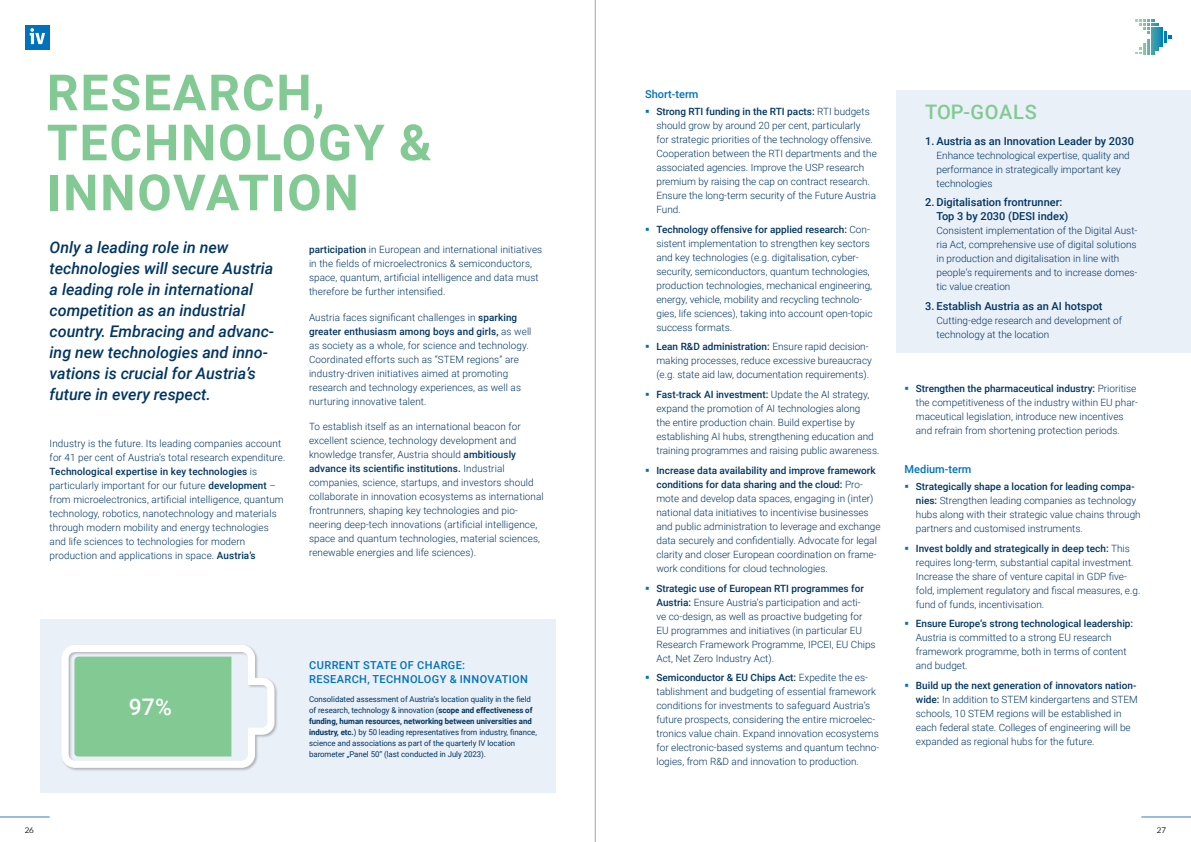
<style>
.page{position:relative;width:1191px;height:842px;background:#fff}
.page>*{position:absolute;margin:0;border:0;box-sizing:border-box;transform-origin:0 0}
.t1{font:700 50px/50px "Roboto";letter-spacing:.035em;color:#83c994}
.t2{font:500 22.8px "Roboto";color:#fff}
.t3{font:500 20px "Roboto";letter-spacing:.03em;color:#83c994}
.t4{font:italic 500 16px/21px "Roboto";color:#003562}
.t5{font:500 11px/14px "Roboto";color:#003562}
.t6{font:500 11px/14px "Roboto";letter-spacing:.035em;color:#0072bc}
.t7{font:500 11px "Roboto";color:#0072bc}
.t8{font:300 10px/14px "Roboto";color:#003562}
.t9{font:500 10px "Roboto";color:#003562}
.t10{font:8px/11px "Roboto";letter-spacing:-.005em;color:#003562}
.t11{font:300 8px "Lato";color:#231f20}
.s1{font-weight:500}
.s2{font-weight:700}
</style>
<div class="page">
<div style="left:896px;top:90px;width:295px;height:262px;background:#eaf0f8"></div>
<div style="left:41px;top:619px;width:515px;height:174px;background:#eaf0f8"></div>
<div style="left:61px;top:644px;width:217px;height:128px;background:#231f20;opacity:.3"></div>
<svg style="left:61px;top:645px;width:213px;height:123px"></svg>
<hr style="left:595px;top:0;width:1px;height:842px;background:#a7a2a0">
<hr style="left:0;top:817px;width:50px;height:1px;background:#7ca7d8">
<hr style="left:1141px;top:817px;width:50px;height:1px;background:#7ca7d8">
<div style="left:25px;top:25px;width:24px;height:25px;background:#0072bc"></div>
<svg style="left:30px;top:28px;width:15px;height:16px"></svg>
<svg style="left:1135px;top:19px;width:36px;height:35px"></svg>
<h1 class="t1" style="left:47px;top:66px;width:386px">RESEARCH,<br>TECHNOLOGY &amp;<br>INNOVATION</h1>
<p class="t4" style="left:50px;top:236px;width:226px">Only a leading role in new technologies will secure Austria a leading role in international competition as an industrial country. Embracing and advanc&shy;ing new technologies and inno&shy;vations is crucial for Austria’s future in every respect.</p>
<p class="t8" style="left:309px;top:242px;width:235px"><span class="s1">participation</span> in European and international initiatives in the fields of microelectronics &amp; semiconductors, space, quantum, artificial intelligence and data must therefore be further intensified.</p>
<p class="t8" style="left:309px;top:310px;width:224px">Austria faces significant challenges in <span class="s1">sparking greater enthusiasm among boys and girls,</span> as well as society as a whole, for science and technology.<br>Coordinated efforts such as “STEM regions” are industry-driven initiatives aimed at promoting research and technology experiences, as well as nurturing innovative talent.</p>
<p class="t8" style="left:309px;top:419px;width:236px">To establish itself as an international beacon for excellent science, technology development and knowledge transfer, Austria should <span class="s1">ambitiously advance its scientific institutions.</span> Industrial companies, science, startups, and investors should collaborate in innovation ecosystems as international frontrunners, shaping key technologies and pio&shy;neering deep-tech innovations (artificial intelligence, space and quantum technologies, material sciences, renewable energies and life sciences).</p>
<p class="t8" style="left:50px;top:436px;width:237px">Industry is the future. Its leading companies account for 41 per cent of Austria’s total research expenditure.<br><span class="s1">Technological expertise in key technologies</span> is particularly important for our future <span class="s1">development</span> – from microelectronics, artificial intelligence, quantum technology, robotics, nanotechnology and materials through modern mobility and energy technologies and life sciences to technologies for modern production and applications in space. <span class="s1">Austria’s</span></p>
<h2 class="t2" style="left:129px;top:691px;width:45px">97%</h2>
<p class="t6" style="left:309px;top:657px;width:220px">CURRENT STATE OF CHARGE:<br>RESEARCH, TECHNOLOGY &amp; INNOVATION</p>
<p class="t10" style="left:309px;top:693px;width:229px">Consolidated assessment of Austria‘s location quality in the field of research, technology &amp; innovation (<span class="s2">scope and effectiveness of funding, human resources, networking between universities and industry, etc.</span>) by 50 leading representatives from industry, finance, science and associations as part of the quarterly IV location barometer „Panel 50“ (last conducted in July 2023).</p>
<p class="t7" style="left:645px;top:87px;width:55px">Short-term</p>
<p class="t8" style="left:656px;top:104px;width:222px"><span class="s1">Strong RTI funding in the RTI pacts:</span> RTI budgets should grow by around 20 per cent, particularly<br>for strategic priorities of the technology offensive.<br>Cooperation between the RTI departments and the associated agencies. Improve the USP research premium by raising the cap on contract research.<br>Ensure the long-term security of the Future Austria Fund.</p>
<p class="t8" style="left:656px;top:222px;width:217px"><span class="s1">Technology offensive for applied research:</span> Con&shy;sistent implementation to strengthen key sectors and key technologies (e.g. digitalisation, cyber&shy;security, semiconductors, quantum technologies, production technologies, mechanical engineering, energy, vehicle, mobility and recycling technolo&shy;gies, life sciences), taking into account open-topic success formats.</p>
<p class="t8" style="left:656px;top:339px;width:217px"><span class="s1">Lean R&amp;D administration:</span> Ensure rapid decision&shy;making processes, reduce excessive bureaucracy (e.g. state aid law, documentation requirements).</p>
<p class="t8" style="left:656px;top:387px;width:224px"><span class="s1">Fast-track AI investment:</span> Update the AI strategy, expand the promotion of AI technologies along<br>the entire production chain. Build expertise by establishing AI hubs, strengthening education and training programmes and raising public awareness.</p>
<p class="t8" style="left:656px;top:463px;width:226px"><span class="s1">Increase data availability and improve framework conditions for data sharing and the cloud:</span> Pro&shy;mote and develop data spaces, engaging in (inter) national data initiatives to incentivise businesses and public administration to leverage and exchange data securely and confidentially. Advocate for legal clarity and closer European coordination on frame&shy;work conditions for cloud technologies.</p>
<p class="t8" style="left:656px;top:581px;width:221px"><span class="s1">Strategic use of European RTI programmes for Austria:</span> Ensure Austria‘s participation and acti-<br>ve co-design, as well as proactive budgeting for EU programmes and initiatives (in particular EU Research Framework Programme, IPCEI, EU Chips Act, Net Zero Industry Act).</p>
<p class="t8" style="left:656px;top:670px;width:224px"><span class="s1">Semiconductor &amp; EU Chips Act:</span> Expedite the es&shy;tablishment and budgeting of essential framework conditions for investments to safeguard Austria‘s future prospects, considering the entire microelec&shy;tronics value chain. Expand innovation ecosystems for electronic-based systems and quantum techno&shy;logies, from R&amp;D and innovation to production.</p>
<h3 class="t3" style="left:925px;top:98px;width:113px">TOP-GOALS</h3>
<p class="t5" style="left:925px;top:133px;width:210px">1. Austria as an Innovation Leader by 2030</p>
<p class="t8" style="left:936px;top:148px;width:195px">Enhance technological expertise, quality and performance in strategically important key technologies</p>
<p class="t5" style="left:936px;top:195px;width:133px;text-indent:-11px">2. Digitalisation frontrunner:<br>Top 3 by 2030 (DESI index)</p>
<p class="t8" style="left:936px;top:223px;width:202px">Consistent implementation of the Digital Aust&shy;ria Act, comprehensive use of digital solutions in production and digitalisation in line with people‘s requirements and to increase domes&shy;tic value creation</p>
<p class="t5" style="left:925px;top:299px;width:179px">3. Establish Austria as an AI hotspot</p>
<p class="t8" style="left:936px;top:313px;width:187px">Cutting-edge research and development of technology at the location</p>
<p class="t8" style="left:916px;top:381px;width:223px"><span class="s1">Strengthen the pharmaceutical industry:</span> Prioritise the competitiveness of the industry within EU phar&shy;maceutical legislation, introduce new incentives and refrain from shortening protection periods.</p>
<p class="t7" style="left:904px;top:462px;width:68px">Medium-term</p>
<p class="t8" style="left:916px;top:479px;width:226px"><span class="s1">Strategically shape a location for leading compa&shy;nies:</span> Strengthen leading companies as technology hubs along with their strategic value chains through partners and customised instruments.</p>
<p class="t8" style="left:916px;top:541px;width:226px"><span class="s1">Invest boldly and strategically in deep tech:</span> This requires long-term, substantial capital investment.<br>Increase the share of venture capital in GDP five&shy;fold, implement regulatory and fiscal measures, e.g. fund of funds, incentivisation.</p>
<p class="t9" style="left:916px;top:617px;width:219px">Ensure Europe‘s strong technological leadership:</p>
<p class="t8" style="left:916px;top:630px;width:212px">Austria is committed to a strong EU research framework programme, both in terms of content and budget.</p>
<p class="t8" style="left:916px;top:678px;width:223px"><span class="s1">Build up the next generation of innovators nation&shy;wide:</span> In addition to STEM kindergartens and STEM schools, 10 STEM regions will be established in each federal state. Colleges of engineering will be expanded as regional hubs for the future.</p>
<p class="t11" style="left:25px;top:824px;width:11px">26</p>
<p class="t11" style="left:1156px;top:824px;width:11px">27</p>
</div>
